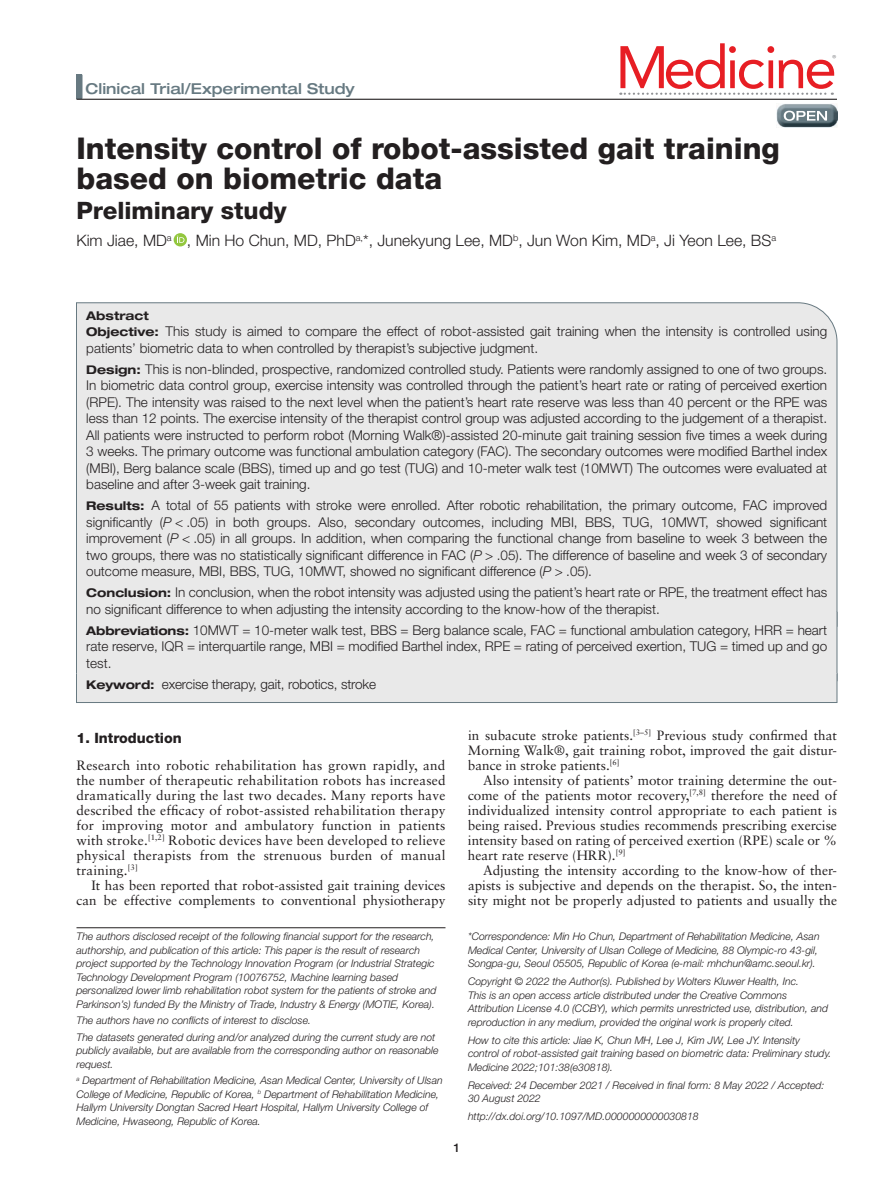
<style>
.page{position:relative;width:891px;height:1188px;background:#fff}
.page>*{position:absolute;margin:0;border:0;box-sizing:border-box;transform-origin:0 0}
.t1{font:59.4px "Avenir";letter-spacing:-.06em;color:#e71e24}
.t2{font:800 30px/30px "Helvetica Neue LT Std";color:#231f20}
.t3{font:800 24px "Helvetica Neue LT Std";color:#231f20}
.t4{font:300 15.75px "Helvetica Neue LT Std";color:#231f20}
.t5{font:500 expanded 15px "Helvetica Neue LT Std";color:#667981}
.t6{font:800 14.25px "Helvetica Neue LT Std";color:#231f20}
.t7{font:300 13.5px/16.5px "Helvetica Neue LT Std";color:#231f20;text-align:justify}
.t8{font:13.5px/15px "Sabon LT Std";color:#231f20;text-align:justify}
.t9{font:700 expanded 12px "Helvetica Neue LT Std";color:#231f20}
.t10{font:500 12px "Helvetica Neue LT Std";color:#231f20}
.t11{font:italic 300 10.5px/13.5px "Helvetica Neue LT Std";color:#231f20}
.t12{font:500 10.35px "Akzidenz Grotesk BE";color:#909295}
.s1{font-weight:700;font-stretch:expanded;font-size:12px}
.s2{font-style:italic}
</style>
<div class="page">
<div style="left:76px;top:74px;width:6px;height:25px;background:#677981"></div>
<hr style="left:76px;top:99px;width:761px;height:1px;background:#231f20">
<img style="left:776px;top:104px;width:61px;height:24px">
<svg style="left:784px;top:111px;width:43px;height:10px"></svg>
<svg style="left:620px;top:93px;width:213px;height:2px"></svg>
<div style="left:76px;top:302px;width:762px;height:326px;background:#e9e9e9"></div>
<div style="left:76px;top:612px;width:761px;height:70px;background:#e9e9e9"></div>
<div style="left:76px;top:673px;width:761px;height:30px;background:#e9e9e9"></div>
<div style="left:76px;top:673px;width:761px;height:30px;border:1px solid #677981"></div>
<div style="left:174px;top:233px;width:13px;height:13px;background:#93c73e;border-radius:50%"></div>
<svg style="left:177px;top:236px;width:7px;height:7px"></svg>
<hr style="left:76px;top:927px;width:370px;height:1px;background:#231f20">
<p class="t5" style="left:86px;top:80px;width:271px">Clinical Trial/Experimental Study</p>
<h1 class="t1" style="left:615px;top:33px;width:223px">Medicine</h1>
<p class="t12" style="left:832px;top:52px;width:6px">®</p>
<h2 class="t2" style="left:76px;top:134px;width:705px">Intensity control of robot-assisted gait training based on biometric data</h2>
<h3 class="t3" style="left:76px;top:197px;width:212px">Preliminary study</h3>
<p class="t4" style="left:76px;top:231px;width:701px">Kim Jiae, MD<sup>a</sup> , Min Ho Chun, MD, PhD<sup>a,</sup>*, Junekyung Lee, MD<sup>b</sup>, Jun Won Kim, MD<sup>a</sup>, Ji Yeon Lee, BS<sup>a</sup></p>
<p class="t9" style="left:86px;top:308px;width:64px">Abstract</p>
<p class="t7" style="left:86px;top:323px;width:743px"><span class="s1">Objective:</span> This study is aimed to compare the effect of robot-assisted gait training when the intensity is controlled using patients’ biometric data to when controlled by therapist’s subjective judgment.</p>
<p class="t7" style="left:86px;top:361px;width:743px"><span class="s1">Design:</span> This is non-blinded, prospective, randomized controlled study. Patients were randomly assigned to one of two groups.<br>In biometric data control group, exercise intensity was controlled through the patient’s heart rate or rating of perceived exertion (RPE). The intensity was raised to the next level when the patient’s heart rate reserve was less than 40 percent or the RPE was less than 12 points. The exercise intensity of the therapist control group was adjusted according to the judgement of a therapist.<br>All patients were instructed to perform robot (Morning Walk®)-assisted 20-minute gait training session five times a week during 3 weeks. The primary outcome was functional ambulation category (FAC). The secondary outcomes were modified Barthel index (MBI), Berg balance scale (BBS), timed up and go test (TUG) and 10-meter walk test (10MWT) The outcomes were evaluated at baseline and after 3-week gait training.</p>
<p class="t7" style="left:86px;top:497px;width:743px"><span class="s1">Results:</span> A total of 55 patients with stroke were enrolled. After robotic rehabilitation, the primary outcome, FAC improved significantly (<span class="s2">P</span> &lt; .05) in both groups. Also, secondary outcomes, including MBI, BBS, TUG, 10MWT, showed significant improvement (<span class="s2">P</span> &lt; .05) in all groups. In addition, when comparing the functional change from baseline to week 3 between the two groups, there was no statistically significant difference in FAC (<span class="s2">P</span> &gt; .05). The difference of baseline and week 3 of secondary outcome measure, MBI, BBS, TUG, 10MWT, showed no significant difference (<span class="s2">P</span> &gt; .05).</p>
<p class="t7" style="left:86px;top:584px;width:743px"><span class="s1">Conclusion:</span> In conclusion, when the robot intensity was adjusted using the patient’s heart rate or RPE, the treatment effect has no significant difference to when adjusting the intensity according to the know-how of the therapist.</p>
<p class="t7" style="left:86px;top:622px;width:742px"><span class="s1">Abbreviations:</span> 10MWT = 10-meter walk test, BBS = Berg balance scale, FAC = functional ambulation category, HRR = heart rate reserve, IQR = interquartile range, MBI = modified Barthel index, RPE = rating of perceived exertion, TUG = timed up and go test.</p>
<p class="t7" style="left:86px;top:676px;width:291px"><span class="s1">Keyword:</span> exercise therapy, gait, robotics, stroke</p>
<p class="t6" style="left:76px;top:729px;width:107px">1. Introduction</p>
<p class="t8" style="left:76px;top:758px;width:371px">Research into robotic rehabilitation has grown rapidly, and the number of therapeutic rehabilitation robots has increased dramatically during the last two decades. Many reports have described the efficacy of robot-assisted rehabilitation therapy for improving motor and ambulatory function in patients with stroke.<sup>[1,2]</sup> Robotic devices have been developed to relieve physical therapists from the strenuous burden of manual training.<sup>[3]</sup></p>
<p class="t8" style="left:77px;top:878px;width:371px;text-align:right">It has been reported that robot-assisted gait training devices can be effective complements to conventional physiotherapy</p>
<p class="t8" style="left:468px;top:728px;width:371px">in subacute stroke patients.<sup>[3–5]</sup> Previous study confirmed that Morning Walk®, gait training robot, improved the gait distur&shy;bance in stroke patients.<sup>[6]</sup></p>
<p class="t8" style="left:468px;top:773px;width:371px;text-indent:15px">Also intensity of patients’ motor training determine the out&shy;come of the patients motor recovery,<sup>[7,8]</sup> therefore the need of individualized intensity control appropriate to each patient is being raised. Previous studies recommends prescribing exercise intensity based on rating of perceived exertion (RPE) scale or % heart rate reserve (HRR).<sup>[9]</sup></p>
<p class="t8" style="left:468px;top:863px;width:371px;text-indent:15px">Adjusting the intensity according to the know-how of ther&shy;apists is subjective and depends on the therapist. So, the inten&shy;sity might not be properly adjusted to patients and usually the</p>
<p class="t11" style="left:76px;top:930px;width:361px">The authors disclosed receipt of the following financial support for the research, authorship, and publication of this article: This paper is the result of research project supported by the Technology Innovation Program (or Industrial Strategic Technology Development Program (10076752, Machine learning based personalized lower limb rehabilitation robot system for the patients of stroke and Parkinson’s) funded By the Ministry of Trade, Industry &amp; Energy (MOTIE, Korea).</p>
<p class="t11" style="left:76px;top:1012px;width:360px;line-height:16.5px">The authors have no conflicts of interest to disclose.<br>The datasets generated during and/or analyzed during the current study are not</p>
<p class="t11" style="left:76px;top:1044px;width:364px">publicly available, but are available from the corresponding author on reasonable request.</p>
<p class="t11" style="left:76px;top:1074px;width:368px"><sup>a</sup> Department of Rehabilitation Medicine, Asan Medical Center, University of Ulsan College of Medicine, Republic of Korea, <sup>b</sup> Department of Rehabilitation Medicine, Hallym University Dongtan Sacred Heart Hospital, Hallym University College of Medicine, Hwaseong, Republic of Korea.</p>
<p class="t10" style="left:453px;top:1140px;width:8px">1</p>
<p class="t11" style="left:468px;top:930px;width:353px">*Correspondence: Min Ho Chun, Department of Rehabilitation Medicine, Asan<br>Medical Center, University of Ulsan College of Medicine, 88 Olympic-ro 43-gil,<br>Songpa-gu, Seoul 05505, Republic of Korea (e-mail: mhchun@amc.seoul.kr).</p>
<p class="t11" style="left:468px;top:975px;width:362px">Copyright © 2022 the Author(s). Published by Wolters Kluwer Health, Inc.<br>This is an open access article distributed under the Creative Commons Attribution License 4.0 (CCBY), which permits unrestricted use, distribution, and reproduction in any medium, provided the original work is properly cited.</p>
<p class="t11" style="left:468px;top:1033px;width:365px">How to cite this article: Jiae K, Chun MH, Lee J, Kim JW, Lee JY. Intensity control of robot-assisted gait training based on biometric data: Preliminary study.<br>Medicine 2022;101:38(e30818).</p>
<p class="t11" style="left:468px;top:1078px;width:358px">Received: 24 December 2021 / Received in final form: 8 May 2022 / Accepted:<br>30 August 2022</p>
<p class="t11" style="left:468px;top:1110px;width:232px">http://dx.doi.org/10.1097/MD.0000000000030818</p>
</div>
